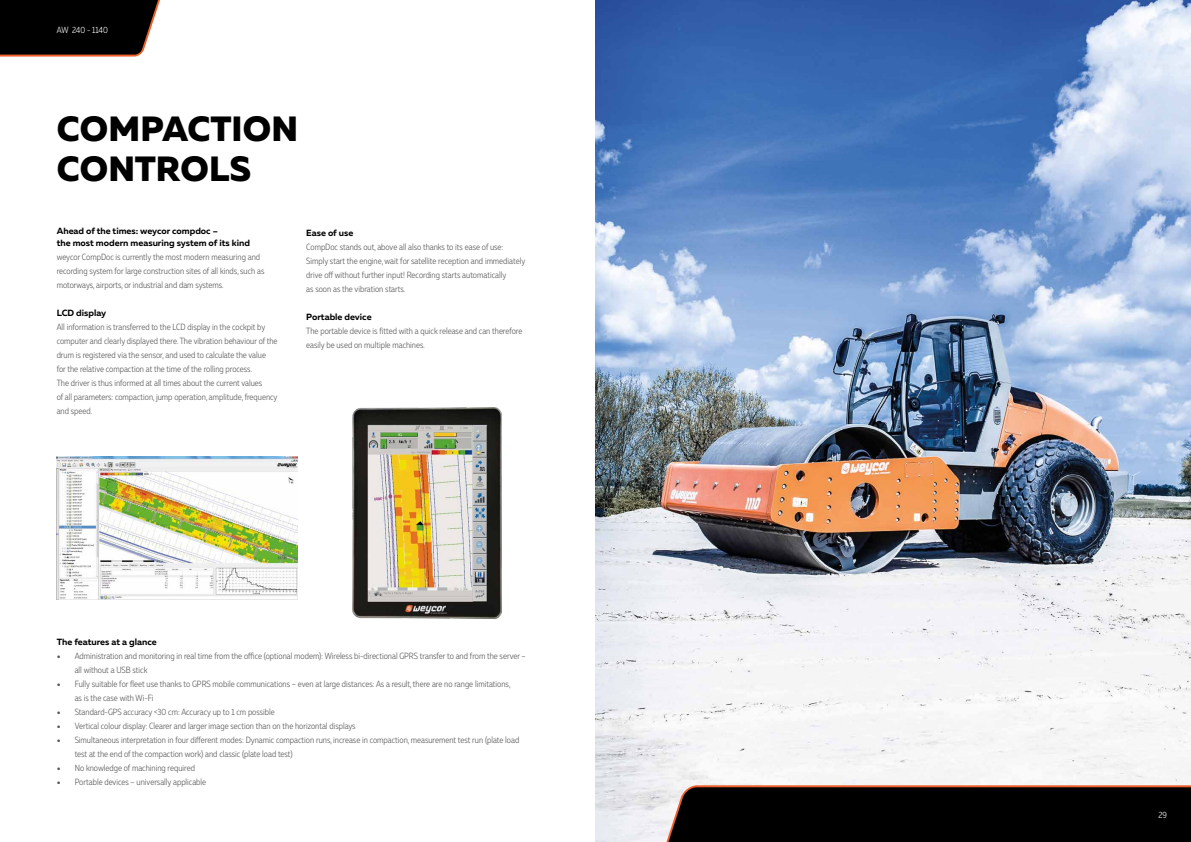
<style>
.page{position:relative;width:1191px;height:842px;background:#fff}
.page>*{position:absolute;margin:0;border:0;box-sizing:border-box;transform-origin:0 0}
.t1{font:800 35px/40px "Muller";letter-spacing:.005em;color:#000}
.t2{font:300 9px/14px "Muller Narrow";color:#575756}
.t3{font:700 9px/12px "Muller";color:#000}
.t4{font:300 9px "Muller Narrow";color:#fff}
.s1{font-weight:700;font-size:12px}
</style>
<div class="page">
<img style="left:352px;top:408px;width:150px;height:210px">
<img style="left:57px;top:457px;width:240px;height:143px">
<img style="left:595px;top:0;width:596px;height:842px">
<svg style="left:0;top:0;width:160px;height:57px;background:#191311"></svg>
<svg style="left:661px;top:784px;width:530px;height:58px;background:#140f0d"></svg>
<p class="t4" style="left:57px;top:24px;width:53px">AW 240 - 1140</p>
<h1 class="t1" style="left:57px;top:109px;width:243px">COMPACTION<br>CONTROLS</h1>
<p class="t3" style="left:57px;top:225px;width:195px">Ahead of the times: weycor compdoc –<br>the most modern measuring system of its kind</p>
<p class="t2" style="left:57px;top:250px;width:209px">weycor CompDoc is currently the most modern measuring and recording system for large construction sites of all kinds, such as motorways, airports, or industrial and dam systems.</p>
<p class="t3" style="left:57px;top:307px;width:51px">LCD display</p>
<p class="t2" style="left:57px;top:320px;width:222px">All information is transferred to the LCD display in the cockpit by computer and clearly displayed there. The vibration behaviour of the drum is registered via the sensor, and used to calculate the value<br>for the relative compaction at the time of the rolling process.<br>The driver is thus informed at all times about the current values<br>of all parameters: compaction, jump operation, amplitude, frequency and speed.</p>
<p class="t3" style="left:306px;top:226px;width:49px">Ease of use</p>
<p class="t2" style="left:306px;top:239px;width:220px">CompDoc stands out, above all also thanks to its ease of use:<br>Simply start the engine, wait for satellite reception and immediately drive off without further input! Recording starts automatically<br>as soon as the vibration starts.</p>
<p class="t3" style="left:306px;top:311px;width:67px">Portable device</p>
<p class="t2" style="left:306px;top:324px;width:218px">The portable device is fitted with a quick release and can therefore easily be used on multiple machines.</p>
<p class="t3" style="left:57px;top:636px;width:101px">The features at a glance</p>
<p class="t2" style="left:75px;top:649px;width:452px;text-indent:-18px"><span class="s1">•</span> Administration and monitoring in real time from the office (optional modem): Wireless bi-directional GPRS transfer to and from the server – all without a USB stick</p>
<p class="t2" style="left:75px;top:677px;width:437px;text-indent:-18px"><span class="s1">•</span> Fully suitable for fleet use thanks to GPRS mobile communications – even at large distances: As a result, there are no range limitations, as is the case with Wi-Fi</p>
<p class="t2" style="left:57px;top:705px;width:220px"><span class="s1">•</span> Standard-GPS accuracy &lt;30 cm: Accuracy up to 1 cm possible</p>
<p class="t2" style="left:57px;top:719px;width:300px"><span class="s1">•</span> Vertical colour display: Clearer and larger image section than on the horizontal displays</p>
<p class="t2" style="left:75px;top:733px;width:446px;text-indent:-18px"><span class="s1">•</span> Simultaneous interpretation in four different modes: Dynamic compaction runs, increase in compaction, measurement test run (plate load test at the end of the compaction work) and classic (plate load test)</p>
<p class="t2" style="left:57px;top:761px;width:140px"><span class="s1">•</span> No knowledge of machining required</p>
<p class="t2" style="left:57px;top:775px;width:151px"><span class="s1">•</span> Portable devices – universally applicable</p>
<p class="t4" style="left:1158px;top:809px;width:10px">29</p>
</div>
